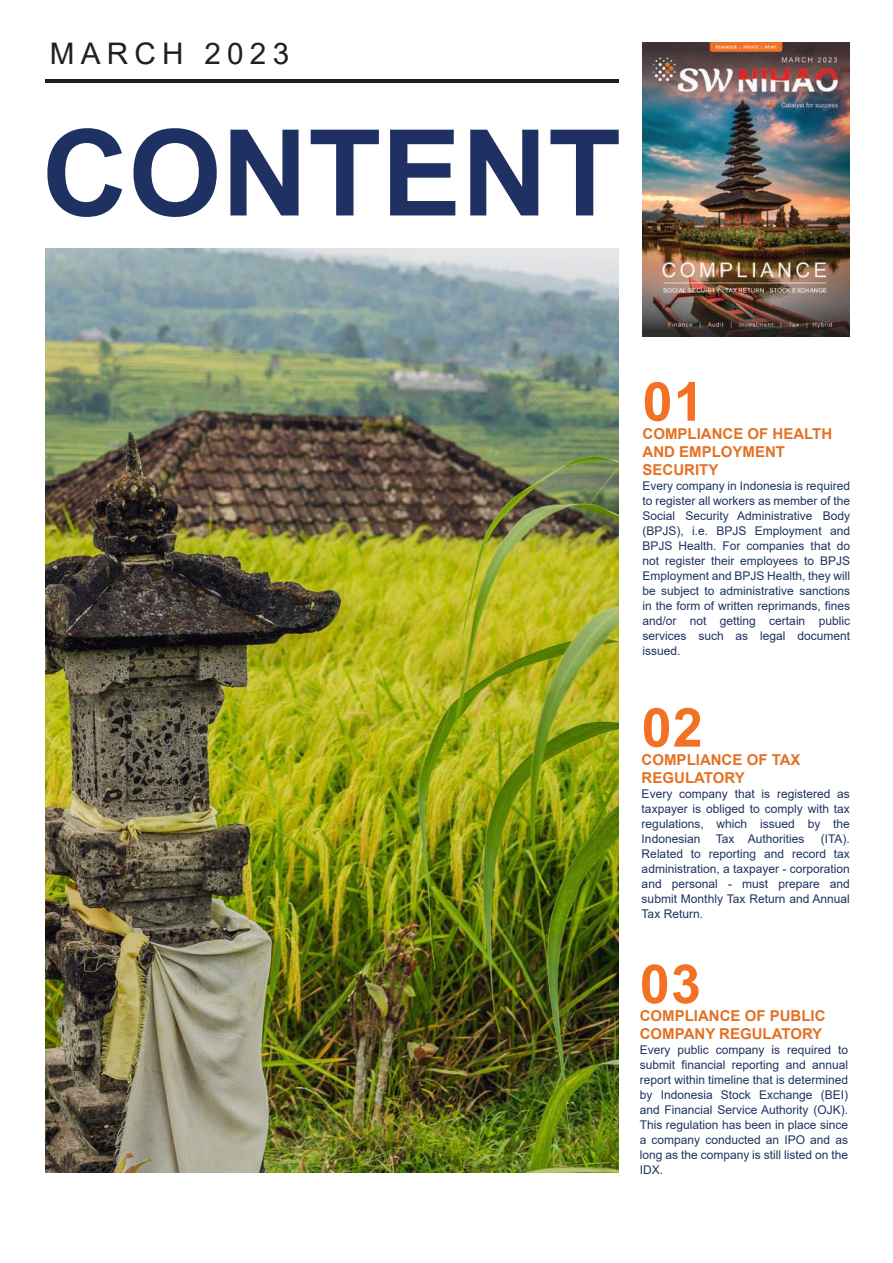
<style>
.page{position:relative;width:893px;height:1263px;background:#fff}
.page>*{position:absolute;margin:0;border:0;box-sizing:border-box;transform-origin:0 0}
.t1{font:700 119.85px "Arial";color:#1f3162}
.t2{font:700 54px "Arial";color:#f27125}
.t3{font:29.7px "Arial";letter-spacing:.21em;color:#221f1f}
.t4{font:700 15px/18px "Arial";color:#e47124}
.t5{font:12px/15px "Arial";color:#1f3262;text-align:justify}
</style>
<div class="page">
<img style="left:642px;top:43px;width:208px;height:293px">
<img style="left:45px;top:248px;width:574px;height:925px">
<hr style="left:45px;top:79px;width:574px;height:3px;background:#221f1f">
<h3 class="t3" style="left:50px;top:43px;width:241px">MARCH 2023</h3>
<h1 class="t1" style="left:42px;top:128px;width:581px">CONTENT</h1>
<h2 class="t2" style="left:643px;top:381px;width:63px">01</h2>
<p class="t4" style="left:643px;top:426px;width:191px">COMPLIANCE OF HEALTH<br>AND EMPLOYMENT<br>SECURITY</p>
<p class="t5" style="left:643px;top:479px;width:209px">Every company in Indonesia is required to register all workers as member of the Social Security Administrative Body (BPJS), i.e. BPJS Employment and BPJS Health. For companies that do not register their employees to BPJS Employment and BPJS Health, they will be subject to administrative sanctions in the form of written reprimands, fines and/or not getting certain public services such as legal document issued.</p>
<h2 class="t2" style="left:642px;top:707px;width:63px">02</h2>
<p class="t4" style="left:642px;top:752px;width:160px">COMPLIANCE OF TAX<br>REGULATORY</p>
<p class="t5" style="left:642px;top:787px;width:210px">Every company that is registered as taxpayer is obliged to comply with tax regulations, which issued by the Indonesian</p>
<p class="t5" style="left:642px;top:832px;width:210px;text-indent:179px">(ITA).<br>Related to reporting and record tax administration, a taxpayer - corporation and personal - must prepare and submit Monthly Tax Return and Annual Tax Return.</p>
<p class="t5" style="left:716px;top:832px;width:90px">Tax Authorities</p>
<h2 class="t2" style="left:640px;top:964px;width:63px">03</h2>
<p class="t4" style="left:640px;top:1008px;width:187px">COMPLIANCE OF PUBLIC<br>COMPANY REGULATORY</p>
<p class="t5" style="left:640px;top:1043px;width:210px">Every public company is required to submit financial reporting and annual report within timeline that is determined by Indonesia Stock Exchange (BEI) and Financial Service Authority (OJK).<br>This regulation has been in place since a company conducted an IPO and as long as the company is still listed on the IDX.</p>
</div>
